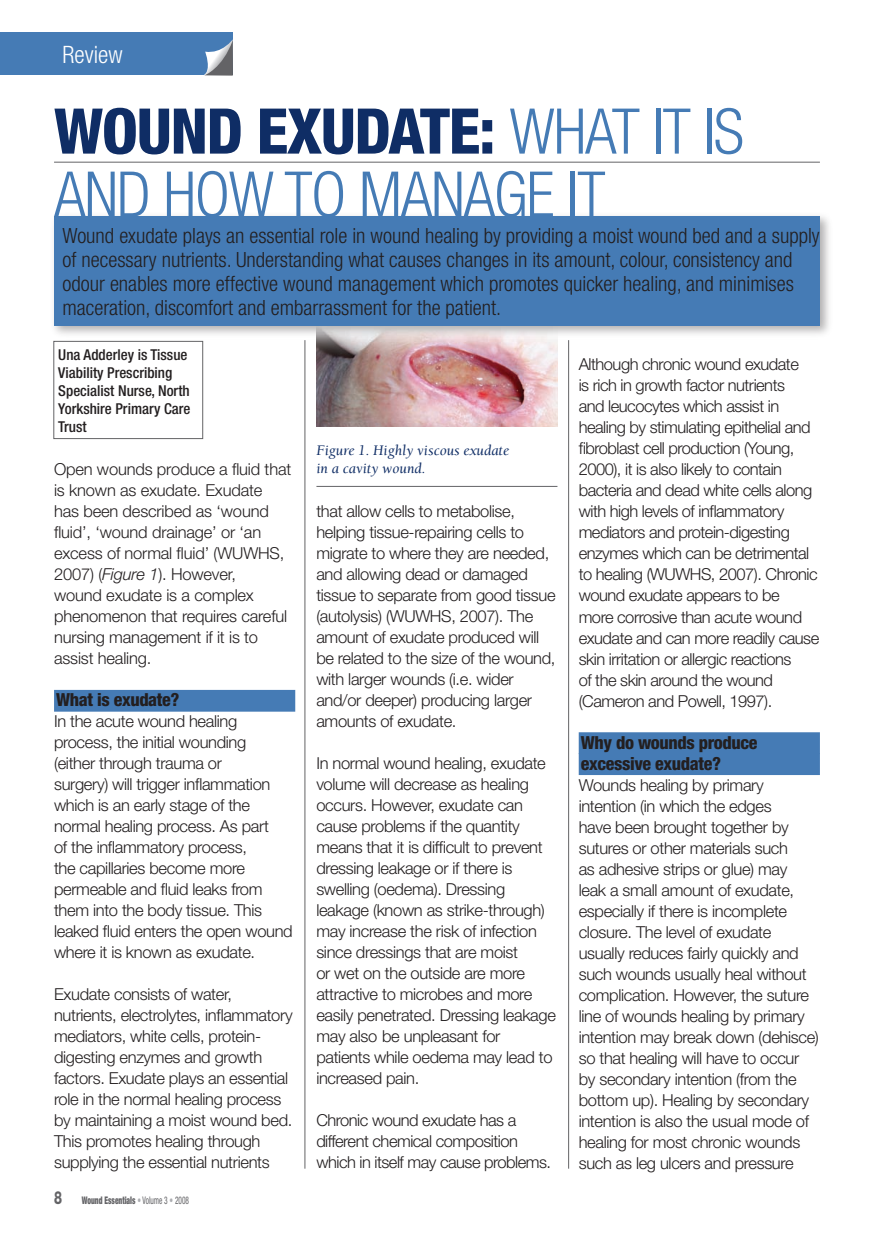
<style>
.page{position:relative;width:874px;height:1244px;background:#fff}
.page>*{position:absolute;margin:0;border:0;box-sizing:border-box;transform-origin:0 0}
.t1{font:300 condensed 63px/63px "Helvetica Neue";letter-spacing:-.02em;color:#457bb5}
.t2{font:300 condensed 24px "Helvetica Neue";color:#fff}
.t3{font:300 condensed 21px/24px "Helvetica Neue";color:#231f20}
.t4{font:800 condensed 18px/21px "Helvetica Neue";letter-spacing:-.02em;color:#231f20}
.t5{font:300 16.5px/21px "Helvetica Neue";letter-spacing:-.02em;color:#231f20}
.t6{font:500 condensed 15px/18px "Helvetica Neue";color:#231f20}
.t7{font:italic 15px/18px "Berkeley";color:#0f2d65}
.t8{font:900 condensed 10.5px "Helvetica Neue";color:#636366;scale:.7 1}
.s1{font-weight:800;color:#0f2d65}
.s2{font-style:italic}
.s3{font-weight:800;font-stretch:normal;font-size:18px}
.s4{font-weight:400;color:#adaeb2}
.s5{font-weight:400}
</style>
<div class="page">
<div style="left:0;top:33px;width:233px;height:42px;background:#457bb5"></div>
<svg style="left:204px;top:39px;width:29px;height:36px"></svg>
<img style="left:316px;top:339px;width:241px;height:88px">
<div style="left:49px;top:211px;width:785px;height:128px;background:#231f20;opacity:.35"></div>
<div style="left:54px;top:216px;width:765px;height:109px;background:#457bb5"></div>
<div style="left:54px;top:690px;width:241px;height:21px;background:#457bb5"></div>
<hr style="left:54px;top:162px;width:765px;height:1px;background:#636366">
<div style="left:54px;top:341px;width:149px;height:98px;border:1px solid #636366"></div>
<div style="left:578px;top:732px;width:241px;height:22px;background:#457bb5"></div>
<div style="left:578px;top:753px;width:241px;height:22px;background:#457bb5"></div>
<hr style="left:316px;top:486px;width:241px;height:1px;background:#636366">
<hr style="left:304px;top:340px;width:1px;height:828px;background:#636366">
<hr style="left:568px;top:340px;width:1px;height:828px;background:#636366">
<h2 class="t2" style="left:63px;top:41px;width:61px">Review</h2>
<h1 class="t1" style="left:54px;top:99px;width:691px"><span class="s1">WOUND EXUDATE:</span> WHAT IT IS<br>AND HOW TO MANAGE IT</h1>
<p class="t3" style="left:63px;top:223px;width:758px">Wound exudate plays an essential role in wound healing by providing a moist wound bed and a supply of necessary nutrients. Understanding what causes changes in its amount, colour, consistency and odour enables more effective wound management which promotes quicker healing, and minimises maceration, discomfort and embarrassment for the patient.</p>
<p class="t6" style="left:58px;top:345px;width:134px">Una Adderley is Tissue<br>Viability Prescribing<br>Specialist Nurse, North<br>Yorkshire Primary Care<br>Trust</p>
<p class="t5" style="left:54px;top:458px;width:239px">Open wounds produce a fluid that is known as exudate. Exudate has been described as ‘wound fluid’, ‘wound drainage’ or ‘an excess of normal fluid’ (WUWHS,<br>2007) (<span class="s2">Figure 1</span>). However,<br>wound exudate is a complex phenomenon that requires careful nursing management if it is to assist healing.</p>
<p class="t4" style="left:56px;top:689px;width:125px">What is exudate?</p>
<p class="t5" style="left:54px;top:710px;width:240px">In the acute wound healing process, the initial wounding<br>(either through trauma or<br>surgery) will trigger inflammation which is an early stage of the normal healing process. As part<br>of the inflammatory process,<br>the capillaries become more permeable and fluid leaks from them into the body tissue. This leaked fluid enters the open wound where it is known as exudate.</p>
<p class="t5" style="left:54px;top:983px;width:240px">Exudate consists of water, nutrients, electrolytes, inflammatory mediators, white cells, protein&shy;digesting enzymes and growth factors. Exudate plays an essential role in the normal healing process by maintaining a moist wound bed.<br>This promotes healing through supplying the essential nutrients</p>
<p class="t8" style="left:54px;top:1193px;width:194px"><span class="s3">8</span> Wound Essentials <span class="s4">•</span> <span class="s5">Volume 3</span> <span class="s4">•</span> <span class="s5">2008</span></p>
<p class="t7" style="left:316px;top:442px;width:194px">Figure 1. Highly viscous exudate in a cavity wound.</p>
<p class="t5" style="left:316px;top:500px;width:241px">that allow cells to metabolise, helping tissue-repairing cells to migrate to where they are needed, and allowing dead or damaged tissue to separate from good tissue (autolysis) (WUWHS, 2007). The amount of exudate produced will be related to the size of the wound, with larger wounds (i.e. wider and/or deeper) producing larger amounts of exudate.</p>
<p class="t5" style="left:316px;top:752px;width:241px">In normal wound healing, exudate volume will decrease as healing occurs. However, exudate can cause problems if the quantity means that it is difficult to prevent dressing leakage or if there is swelling (oedema). Dressing leakage (known as strike-through) may increase the risk of infection since dressings that are moist<br>or wet on the outside are more attractive to microbes and more easily penetrated. Dressing leakage may also be unpleasant for patients while oedema may lead to increased pain.</p>
<p class="t5" style="left:316px;top:1109px;width:236px">Chronic wound exudate has a different chemical composition which in itself may cause problems.</p>
<p class="t5" style="left:578px;top:353px;width:242px">Although chronic wound exudate<br>is rich in growth factor nutrients<br>and leucocytes which assist in healing by stimulating epithelial and fibroblast cell production (Young, 2000), it is also likely to contain bacteria and dead white cells along with high levels of inflammatory mediators and protein-digesting enzymes which can be detrimental to healing (WUWHS, 2007). Chronic wound exudate appears to be<br>more corrosive than acute wound exudate and can more readily cause skin irritation or allergic reactions<br>of the skin around the wound (Cameron and Powell, 1997).</p>
<p class="t4" style="left:580px;top:731px;width:178px">Why do wounds produce excessive exudate?</p>
<p class="t5" style="left:578px;top:773px;width:242px">Wounds healing by primary intention (in which the edges<br>have been brought together by sutures or other materials such<br>as adhesive strips or glue) may leak a small amount of exudate, especially if there is incomplete closure. The level of exudate usually reduces fairly quickly and such wounds usually heal without complication. However, the suture line of wounds healing by primary intention may break down (dehisce) so that healing will have to occur by secondary intention (from the bottom up). Healing by secondary intention is also the usual mode of healing for most chronic wounds such as leg ulcers and pressure</p>
</div>
